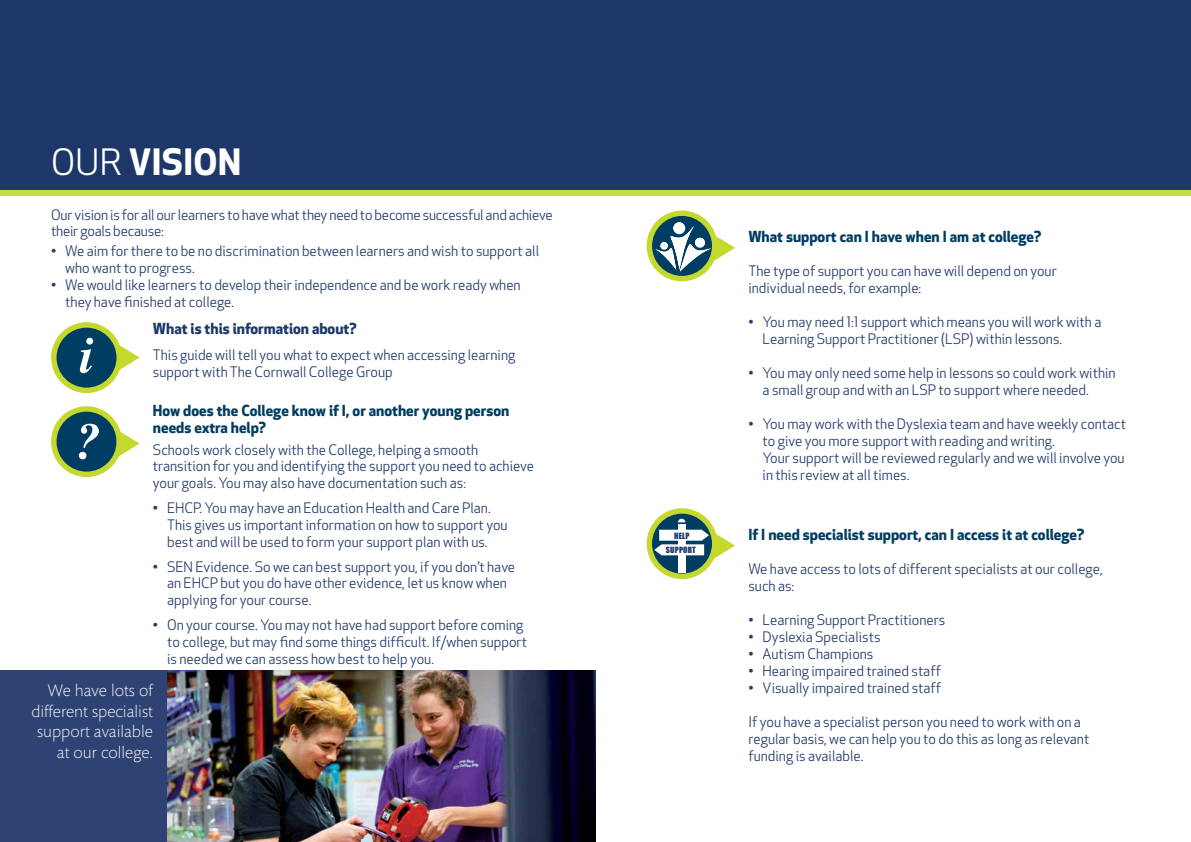
<style>
.page{position:relative;width:1191px;height:842px;background:#fff}
.page>*{position:absolute;margin:0;border:0;box-sizing:border-box;transform-origin:0 0}
.t1{font:italic 700 51.1px/86px "Times";color:#fff}
.t2{font:35.5px "Apex New PS Bold Proportional";letter-spacing:.01em;color:#fff}
.t3{font:300 17px/20.4px "Mundo Sans";color:#fff;text-align:right}
.t4{font:14.9px/17px "Apex New PS Bold Proportional";color:#003d62}
.t5{font:14.9px "Apex New PS Bold Proportional";color:#1c3768}
.t6{font:14.2px/16.7px "Apex New PS Book Proportional";color:#263d6d}
.t7{font:7.9px "Impact";letter-spacing:.025em;color:#1c3768}
.s1{font-family:"Apex New PS Book Proportional"}
</style>
<div class="page">
<div style="left:0;top:0;width:1191px;height:190px;background:#1c3768"></div>
<svg style="left:119px;top:345px;width:21px;height:27px"></svg>
<div style="left:54px;top:325px;width:65px;height:65px;background:#003d62;border-radius:50%"></div>
<div style="left:51px;top:322px;width:71px;height:71px;border:5px solid #c4d82e;border-radius:50%"></div>
<div style="left:54px;top:409px;width:65px;height:65px;background:#003d62;border-radius:50%"></div>
<div style="left:51px;top:406px;width:71px;height:71px;border:5px solid #c4d82e;border-radius:50%"></div>
<svg style="left:117px;top:429px;width:23px;height:28px"></svg>
<div style="left:0;top:190px;width:1191px;height:6px;background:#c9db44"></div>
<svg style="left:649px;top:213px;width:65px;height:66px"></svg>
<div style="left:646px;top:210px;width:71px;height:71px;border:5px solid #c4d82e;border-radius:50%"></div>
<svg style="left:654px;top:222px;width:81px;height:50px"></svg>
<svg style="left:649px;top:511px;width:65px;height:65px"></svg>
<div style="left:646px;top:508px;width:71px;height:71px;border:5px solid #c4d82e;border-radius:50%"></div>
<div style="left:678px;top:524px;width:7px;height:49px;background:#fff"></div>
<svg style="left:654px;top:530px;width:81px;height:30px"></svg>
<svg style="left:678px;top:519px;width:7px;height:3px"></svg>
<img style="left:167px;top:671px;width:428px;height:171px">
<div style="left:0;top:671px;width:167px;height:171px;background:#2e4373"></div>
<h2 class="t2" style="left:51px;top:141px;width:191px"><span class="s1">OUR</span> VISION</h2>
<p class="t6" style="left:51px;top:207px;width:503px">Our vision is for all our learners to have what they need to become successful and achieve their goals because:</p>
<p class="t6" style="left:65px;top:243px;width:475px;text-indent:-14px">• We aim for there to be no discrimination between learners and wish to support all who want to progress.</p>
<p class="t6" style="left:65px;top:277px;width:457px;text-indent:-14px">• We would like learners to develop their independence and be work ready when they have finished at college.</p>
<h1 class="t1" style="left:75px;top:308px;width:27px">i ?</h1>
<p class="t5" style="left:153px;top:320px;width:205px">What is this information about?</p>
<p class="t6" style="left:153px;top:346px;width:364px;line-height:17px">This guide will tell you what to expect when accessing learning support with The Cornwall College Group</p>
<p class="t4" style="left:153px;top:402px;width:358px">How does the College know if I, or another young person needs extra help?</p>
<p class="t6" style="left:153px;top:442px;width:382px">Schools work closely with the College, helping a smooth transition for you and identifying the support you need to achieve your goals. You may also have documentation such as:</p>
<p class="t6" style="left:167px;top:500px;width:342px;text-indent:-14px">• EHCP. You may have an Education Health and Care Plan.<br>This gives us important information on how to support you best and will be used to form your support plan with us.</p>
<p class="t6" style="left:167px;top:559px;width:349px;text-indent:-14px">• SEN Evidence. So we can best support you, if you don’t have an EHCP but you do have other evidence, let us know when applying for your course.</p>
<p class="t6" style="left:167px;top:617px;width:361px;text-indent:-14px">• On your course. You may not have had support before coming to college, but may find some things difficult. If/when support is needed we can assess how best to help you.</p>
<p class="t3" style="left:31px;top:681px;width:123px">We have lots of different specialist support available at our college.</p>
<p class="t7" style="left:674px;top:529px;width:17px">HELP</p>
<p class="t7" style="left:666px;top:543px;width:31px">SUPPORT</p>
<p class="t4" style="left:748px;top:229px;width:294px">What support can I have when I am at college?</p>
<p class="t6" style="left:748px;top:263px;width:310px;line-height:17px">The type of support you can have will depend on your individual needs, for example:</p>
<p class="t6" style="left:762px;top:314px;width:340px;line-height:17px;text-indent:-14px">• You may need 1:1 support which means you will work with a<br>Learning Support Practitioner (LSP) within lessons.</p>
<p class="t6" style="left:762px;top:365px;width:354px;line-height:17px;text-indent:-14px">• You may only need some help in lessons so could work within a small group and with an LSP to support where needed.</p>
<p class="t6" style="left:762px;top:416px;width:365px;line-height:17px;text-indent:-14px">• You may work with the Dyslexia team and have weekly contact to give you more support with reading and writing.<br>Your support will be reviewed regularly and we will involve you in this review at all times.</p>
<p class="t4" style="left:748px;top:526px;width:337px">If I need specialist support, can I access it at college?</p>
<p class="t6" style="left:748px;top:560px;width:356px;line-height:17px">We have access to lots of different specialists at our college, such as:</p>
<p class="t6" style="left:748px;top:612px;width:198px">• Learning Support Practitioners</p>
<p class="t6" style="left:748px;top:629px;width:134px">• Dyslexia Specialists</p>
<p class="t6" style="left:748px;top:646px;width:127px">• Autism Champions</p>
<p class="t6" style="left:748px;top:663px;width:194px">• Hearing impaired trained staff</p>
<p class="t6" style="left:748px;top:680px;width:194px">• Visually impaired trained staff</p>
<p class="t6" style="left:748px;top:714px;width:342px;line-height:17px">If you have a specialist person you need to work with on a regular basis, we can help you to do this as long as relevant funding is available.</p>
</div>
